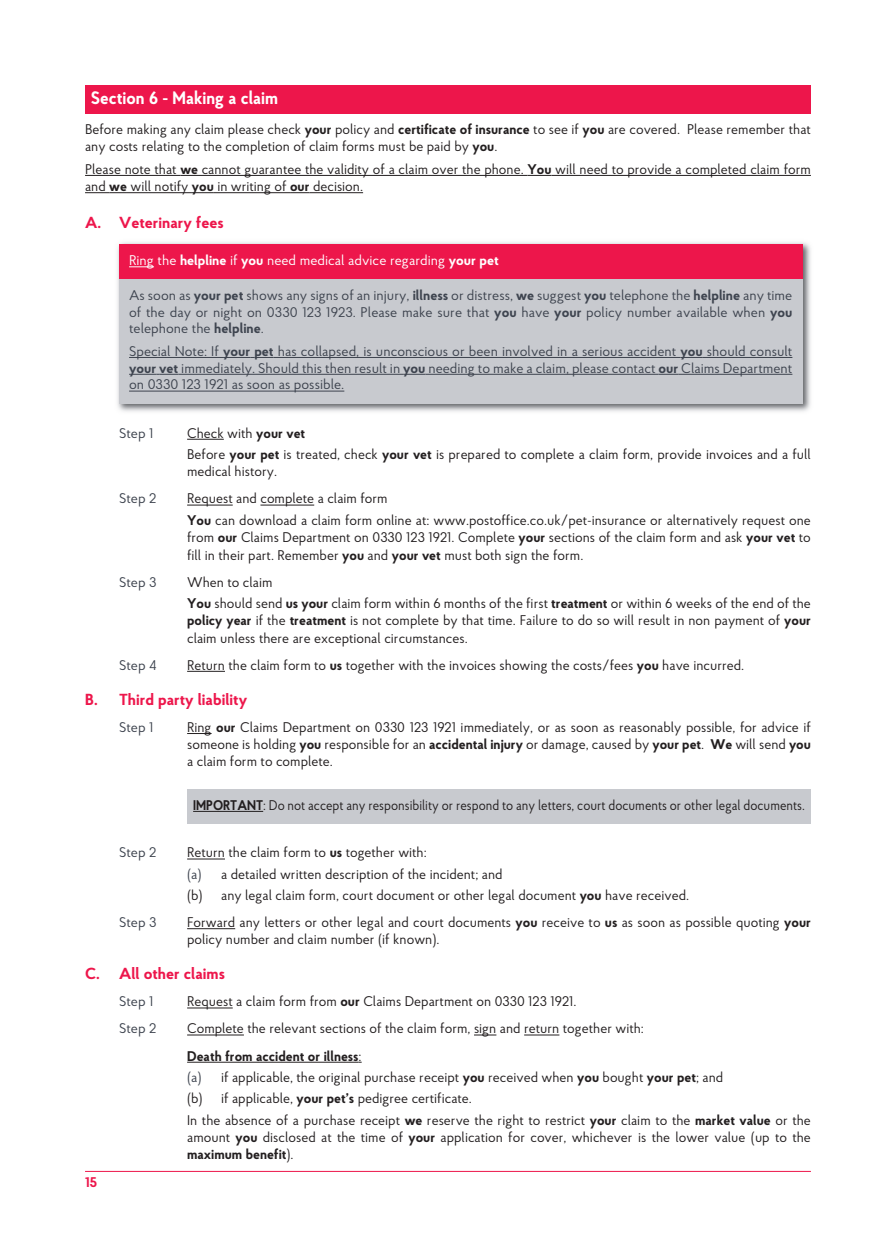
<style>
.page{position:relative;width:896px;height:1248px;background:#fff}
.page>*{position:absolute;margin:0;border:0;box-sizing:border-box;transform-origin:0 0}
.t1{font:700 18px "Proba Pro";color:#fff;scale:.95 1}
.t2{font:700 16px "Proba Pro";color:#ed164b}
.t3{font:14px/17.2px "Proba Pro";color:#231f20}
.t4{font:14px/16.8px "Proba Pro";color:#3e444f;text-align:justify}
.t5{font:14px "Proba Pro";color:#231f20;scale:.91 1}
.t6{font:14px "Proba Pro";color:#fff}
.t7{font:700 14px "Proba Pro";color:#ed164b}
.s1{font-weight:700}
.s2{color:#3e444f}
</style>
<div class="page">
<hr style="left:85px;top:1170px;width:726px;height:1px;background:#ed164b">
<hr style="left:85px;top:175px;width:95px;height:1px;background:#231f20">
<svg style="left:180px;top:175px;width:18px;height:1px"></svg>
<hr style="left:198px;top:175px;width:329px;height:1px;background:#231f20">
<svg style="left:527px;top:175px;width:24px;height:1px"></svg>
<hr style="left:551px;top:175px;width:260px;height:1px;background:#231f20">
<svg style="left:85px;top:192px;width:42px;height:1px"></svg>
<hr style="left:127px;top:192px;width:65px;height:1px;background:#231f20">
<svg style="left:192px;top:192px;width:22px;height:1px"></svg>
<hr style="left:214px;top:192px;width:76px;height:1px;background:#231f20">
<svg style="left:290px;top:192px;width:19px;height:1px"></svg>
<hr style="left:309px;top:192px;width:54px;height:1px;background:#231f20">
<hr style="left:187px;top:439px;width:37px;height:1px;background:#231f20">
<hr style="left:187px;top:504px;width:46px;height:1px;background:#231f20">
<hr style="left:260px;top:504px;width:54px;height:1px;background:#231f20">
<hr style="left:187px;top:671px;width:38px;height:1px;background:#231f20">
<svg style="left:187px;top:733px;width:25px;height:1px"></svg>
<hr style="left:187px;top:858px;width:38px;height:1px;background:#231f20">
<hr style="left:187px;top:928px;width:48px;height:1px;background:#231f20">
<hr style="left:187px;top:1007px;width:46px;height:1px;background:#231f20">
<hr style="left:187px;top:1034px;width:57px;height:1px;background:#231f20">
<svg style="left:474px;top:1034px;width:22px;height:1px"></svg>
<hr style="left:524px;top:1034px;width:35px;height:1px;background:#231f20">
<hr style="left:187px;top:1061px;width:172px;height:1px;background:#231f20">
<div style="left:85px;top:85px;width:726px;height:28px;background:#ed164b"></div>
<div style="left:187px;top:789px;width:624px;height:34px;background:#c8cacf"></div>
<hr style="left:193px;top:811px;width:70px;height:1px;background:#231f20">
<img style="left:117px;top:242px;width:694px;height:170px">
<div style="left:119px;top:245px;width:683px;height:34px;background:#ed164b"></div>
<svg style="left:129px;top:266px;width:25px;height:1px"></svg>
<div style="left:119px;top:279px;width:683px;height:124px;background:#c8cacf"></div>
<hr style="left:129px;top:357px;width:94px;height:1px;background:#3e444f">
<svg style="left:223px;top:357px;width:51px;height:1px"></svg>
<hr style="left:274px;top:357px;width:406px;height:1px;background:#3e444f">
<svg style="left:680px;top:357px;width:23px;height:1px"></svg>
<hr style="left:703px;top:357px;width:89px;height:1px;background:#3e444f">
<svg style="left:129px;top:374px;width:49px;height:1px"></svg>
<hr style="left:178px;top:374px;width:225px;height:1px;background:#3e444f">
<svg style="left:403px;top:374px;width:22px;height:1px"></svg>
<hr style="left:425px;top:374px;width:233px;height:1px;background:#3e444f">
<svg style="left:658px;top:374px;width:20px;height:1px"></svg>
<hr style="left:678px;top:374px;width:114px;height:1px;background:#3e444f">
<hr style="left:129px;top:391px;width:215px;height:1px;background:#3e444f">
<p class="t1" style="left:91px;top:91px;width:199px">Section 6 - Making a claim</p>
<p class="t3" style="left:85px;top:122px;width:727px">Before making any claim please check <span class="s1">your</span> policy and <span class="s1">certificate of insurance</span> to see if <span class="s1">you</span> are covered. Please remember that any costs relating to the completion of claim forms must be paid by <span class="s1">you</span>.</p>
<p class="t3" style="left:85px;top:162px;width:727px">Please note that <span class="s1">we</span> cannot guarantee the validity of a claim over the phone. <span class="s1">You</span> will need to provide a completed claim form and <span class="s1">we</span> will notify <span class="s1">you</span> in writing of <span class="s1">our</span> decision.</p>
<p class="t2" style="left:85px;top:216px;width:140px">A. Veterinary fees</p>
<p class="t6" style="left:129px;top:255px;width:371px">Ring the <span class="s1">helpline</span> if <span class="s1">you</span> need medical advice regarding <span class="s1">your pet</span></p>
<p class="t4" style="left:129px;top:288px;width:665px">As soon as <span class="s1">your pet</span> shows any signs of an injury, <span class="s1">illness</span> or distress, <span class="s1">we</span> suggest <span class="s1">you</span> telephone the <span class="s1">helpline</span> any time of the day or night on 0330 123 1923. Please make sure that <span class="s1">you</span> have <span class="s1">your</span> policy number available when <span class="s1">you </span>telephone the <span class="s1">helpline</span>.</p>
<p class="t4" style="left:129px;top:344px;width:665px">Special Note: If <span class="s1">your pet</span> has collapsed, is unconscious or been involved in a serious accident <span class="s1">you</span> should consult <span class="s1">your vet</span> immediately. Should this then result in <span class="s1">you</span> needing to make a claim, please contact <span class="s1">our</span> Claims Department on 0330 123 1921 as soon as possible.</p>
<p class="t4" style="left:119px;top:426px;width:36px">Step 1</p>
<p class="t3" style="left:187px;top:423px;width:625px;line-height:21.6px">Check with <span class="s1">your vet<br></span>Before <span class="s1">your pet</span> is treated, check <span class="s1">your vet</span> is prepared to complete a claim form, provide invoices and a full</p>
<p class="t3" style="left:187px;top:464px;width:91px">medical history.</p>
<p class="t4" style="left:119px;top:492px;width:39px">Step 2</p>
<p class="t3" style="left:187px;top:489px;width:625px;line-height:21.6px">Request and complete a claim form<br><span class="s1">You</span> can download a claim form online at: www.postoffice.co.uk/pet-insurance or alternatively request one</p>
<p class="t3" style="left:187px;top:530px;width:625px">from <span class="s1">our</span> Claims Department on 0330 123 1921. Complete <span class="s1">your</span> sections of the claim form and ask <span class="s1">your vet</span> to fill in their part. Remember <span class="s1">you</span> and <span class="s1">your vet</span> must both sign the form.</p>
<p class="t4" style="left:119px;top:575px;width:39px">Step 3</p>
<p class="t3" style="left:187px;top:572px;width:625px;line-height:21.6px">When to claim<br><span class="s1">You</span> should send <span class="s1">us your</span> claim form within 6 months of the first <span class="s1">treatment</span> or within 6 weeks of the end of the</p>
<p class="t3" style="left:187px;top:613px;width:625px"><span class="s1">policy year</span> if the <span class="s1">treatment</span> is not complete by that time. Failure to do so will result in non payment of <span class="s1">your </span>claim unless there are exceptional circumstances.</p>
<p class="t4" style="left:119px;top:658px;width:39px">Step 4</p>
<p class="t3" style="left:187px;top:658px;width:558px">Return the claim form to <span class="s1">us</span> together with the invoices showing the costs/fees <span class="s1">you</span> have incurred.</p>
<p class="t2" style="left:85px;top:693px;width:164px">B. Third party liability</p>
<p class="t4" style="left:119px;top:720px;width:36px">Step 1</p>
<p class="t3" style="left:187px;top:720px;width:625px;text-align:justify">Ring <span class="s1">our</span> Claims Department on 0330 123 1921 immediately, or as soon as reasonably possible, for advice if someone is holding <span class="s1">you</span> responsible for an <span class="s1">accidental injury</span> or damage, caused by <span class="s1">your pet</span>. <span class="s1">We</span> will send <span class="s1">you </span>a claim form to complete.</p>
<p class="t5" style="left:193px;top:800px;width:674px"><span class="s1">IMPORTANT</span>: Do not accept any responsibility or respond to any letters, court documents or other legal documents.</p>
<p class="t4" style="left:119px;top:845px;width:39px">Step 2</p>
<p class="t3" style="left:187px;top:843px;width:503px;line-height:21.4px">Return the claim form to <span class="s1">us</span> together with:<br><span class="s2">(a)</span> a detailed written description of the incident; and<br>(b) any legal claim form, court document or other legal document <span class="s1">you</span> have received.</p>
<p class="t4" style="left:119px;top:915px;width:39px">Step 3</p>
<p class="t3" style="left:187px;top:915px;width:625px">Forward any letters or other legal and court documents <span class="s1">you</span> receive to <span class="s1">us</span> as soon as possible quoting <span class="s1">your </span>policy number and claim number (if known).</p>
<p class="t2" style="left:85px;top:968px;width:141px">C. All other claims</p>
<p class="t4" style="left:119px;top:994px;width:36px">Step 1</p>
<p class="t3" style="left:187px;top:994px;width:391px">Request a claim form from <span class="s1">our</span> Claims Department on 0330 123 1921.</p>
<p class="t4" style="left:119px;top:1021px;width:39px">Step 2</p>
<p class="t3" style="left:187px;top:1016px;width:458px;line-height:27.2px">Complete the relevant sections of the claim form, sign and return together with:<br><span class="s1">Death from accident or illness</span>:</p>
<p class="t3" style="left:187px;top:1067px;width:625px;line-height:21.4px"><span class="s2">(a)</span> if applicable, the original purchase receipt <span class="s1">you</span> received when <span class="s1">you</span> bought <span class="s1">your pet</span>; and<br>(b) if applicable, <span class="s1">your pet’s</span> pedigree certificate.<br>In the absence of a purchase receipt <span class="s1">we</span> reserve the right to restrict <span class="s1">your</span> claim to the <span class="s1">market value</span> or the</p>
<p class="t3" style="left:187px;top:1130px;width:625px">amount <span class="s1">you</span> disclosed at the time of <span class="s1">your</span> application for cover, whichever is the lower value (up to the <span class="s1">maximum benefit</span>).</p>
<p class="t7" style="left:85px;top:1176px;width:14px">15</p>
</div>
